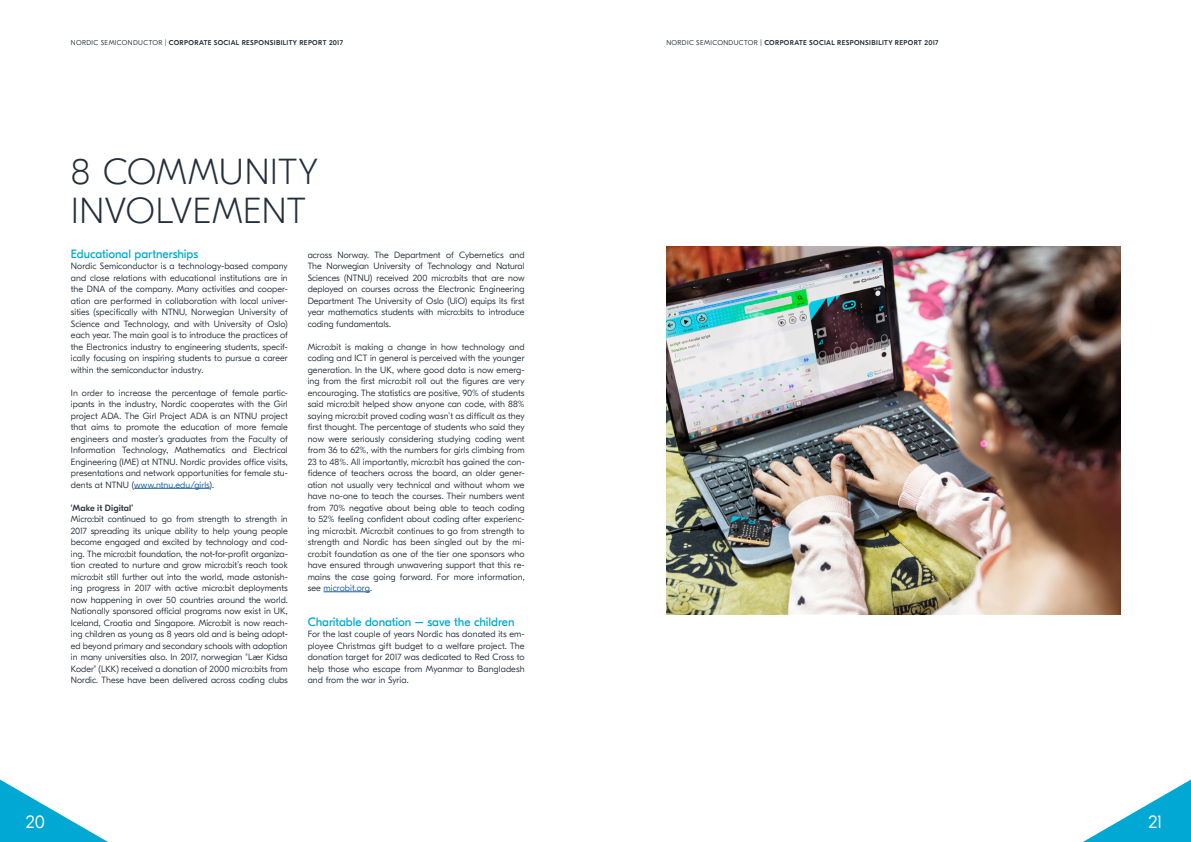
<style>
.page{position:relative;width:1191px;height:842px;background:#fff}
.page>*{position:absolute;margin:0;border:0;box-sizing:border-box;transform-origin:0 0}
.t1{font:100 36px/39px "GT Eesti Display";letter-spacing:.015em;color:#252f3b}
.t2{font:300 18px "GT Eesti Display";color:#fff}
.t3{font:12px "GT Eesti Display";letter-spacing:-.005em;color:#00a8d3}
.t4{font:300 9px/11.5px "GT Eesti Display";letter-spacing:.005em;color:#252f3b;text-align:justify}
.t5{font:500 9px "GT Eesti Display";letter-spacing:.01em;color:#2d3743}
.t6{font:500 7px "GT Eesti Display";letter-spacing:.05em;color:#252f3b}
.s1{font-weight:300}
.s2{color:#165b9a}
</style>
<div class="page">
<svg style="left:0;top:779px;width:108px;height:63px"></svg>
<svg style="left:1083px;top:779px;width:108px;height:63px"></svg>
<hr style="left:134px;top:488px;width:76px;height:1px;background:#165b9a">
<hr style="left:323px;top:591px;width:47px;height:1px;background:#165b9a">
<img style="left:666px;top:246px;width:454px;height:368px">
<p class="t6" style="left:71px;top:39px;width:274px"><span class="s1">NORDIC SEMICONDUCTOR |</span> CORPORATE SOCIAL RESPONSIBILITY REPORT 2017</p>
<p class="t6" style="left:666px;top:39px;width:274px"><span class="s1">NORDIC SEMICONDUCTOR |</span> CORPORATE SOCIAL RESPONSIBILITY REPORT 2017</p>
<h1 class="t1" style="left:71px;top:153px;width:248px">8 COMMUNITY<br>INVOLVEMENT</h1>
<h3 class="t3" style="left:71px;top:247px;width:129px">Educational partnerships</h3>
<p class="t4" style="left:71px;top:260px;width:218px">Nordic Semiconductor is a technology-based company and close relations with educational institutions are in the DNA of the company. Many activities and cooper&shy;ation are performed in collaboration with local univer&shy;sities (specifically with NTNU, Norwegian University of Science and Technology, and with University of Oslo) each year. The main goal is to introduce the practices of the Electronics industry to engineering students, specif&shy;ically focusing on inspiring students to pursue a career within the semiconductor industry.</p>
<p class="t4" style="left:71px;top:387px;width:218px">In order to increase the percentage of female partic&shy;ipants in the industry, Nordic cooperates with the Girl project ADA. The Girl Project ADA is an NTNU project that aims to promote the education of more female engineers and master’s graduates from the Faculty of Information Technology, Mathematics and Electrical Engineering (IME) at NTNU. Nordic provides office visits, presentations and network opportunities for female stu&shy;dents at NTNU (<span class="s2">www.ntnu.edu/girls</span>).</p>
<p class="t5" style="left:71px;top:503px;width:64px">‘Make it Digital’</p>
<p class="t4" style="left:71px;top:513px;width:218px">Micro:bit continued to go from strength to strength in 2017 spreading its unique ability to help young people become engaged and excited by technology and cod&shy;ing. The micro:bit foundation, the not-for-profit organiza&shy;tion created to nurture and grow micro:bit’s reach took micro:bit still further out into the world, made astonish&shy;ing progress in 2017 with active micro:bit deployments now happening in over 50 countries around the world.<br>Nationally sponsored official programs now exist in UK, Iceland, Croatia and Singapore. Micro:bit is now reach&shy;ing children as young as 8 years old and is being adopt&shy;ed beyond primary and secondary schools with adoption in many universities also. In 2017, norwegian "Lær Kidsa Koder" (LKK) received a donation of 2000 micro:bits from Nordic. These have been delivered across coding clubs</p>
<p class="t4" style="left:308px;top:249px;width:218px">across Norway. The Department of Cybernetics and The Norwegian University of Technology and Natural Sciences (NTNU) received 200 micro:bits that are now deployed on courses across the Electronic Engineering Department The University of Oslo (UiO) equips its first year mathematics students with micro:bits to introduce coding fundamentals.</p>
<p class="t4" style="left:308px;top:341px;width:218px">Micro:bit is making a change in how technology and coding and ICT in general is perceived with the younger generation. In the UK, where good data is now emerg&shy;ing from the first micro:bit roll out the figures are very encouraging. The statistics are positive, 90% of students said micro:bit helped show anyone can code, with 88% saying micro:bit proved coding wasn’t as difficult as they first thought. The percentage of students who said they now were seriously considering studying coding went from 36 to 62%, with the numbers for girls climbing from 23 to 48%. All importantly, micro:bit has gained the con&shy;fidence of teachers across the board, an older gener&shy;ation not usually very technical and without whom we have no-one to teach the courses. Their numbers went from 70% negative about being able to teach coding to 52% feeling confident about coding after experienc&shy;ing micro:bit. Micro:bit continues to go from strength to strength and Nordic has been singled out by the mi&shy;cro:bit foundation as one of the tier one sponsors who have ensured through unwavering support that this re&shy;mains the case going forward. For more information, see <span class="s2">microbit.org</span>.</p>
<h3 class="t3" style="left:308px;top:615px;width:208px">Charitable donation – save the children</h3>
<p class="t4" style="left:308px;top:628px;width:218px">For the last couple of years Nordic has donated its em&shy;ployee Christmas gift budget to a welfare project. The donation target for 2017 was dedicated to Red Cross to help those who escape from Myanmar to Bangladesh and from the war in Syria.</p>
<h2 class="t2" style="left:26px;top:812px;width:20px">20</h2>
<h2 class="t2" style="left:1148px;top:812px;width:15px">21</h2>
</div>
